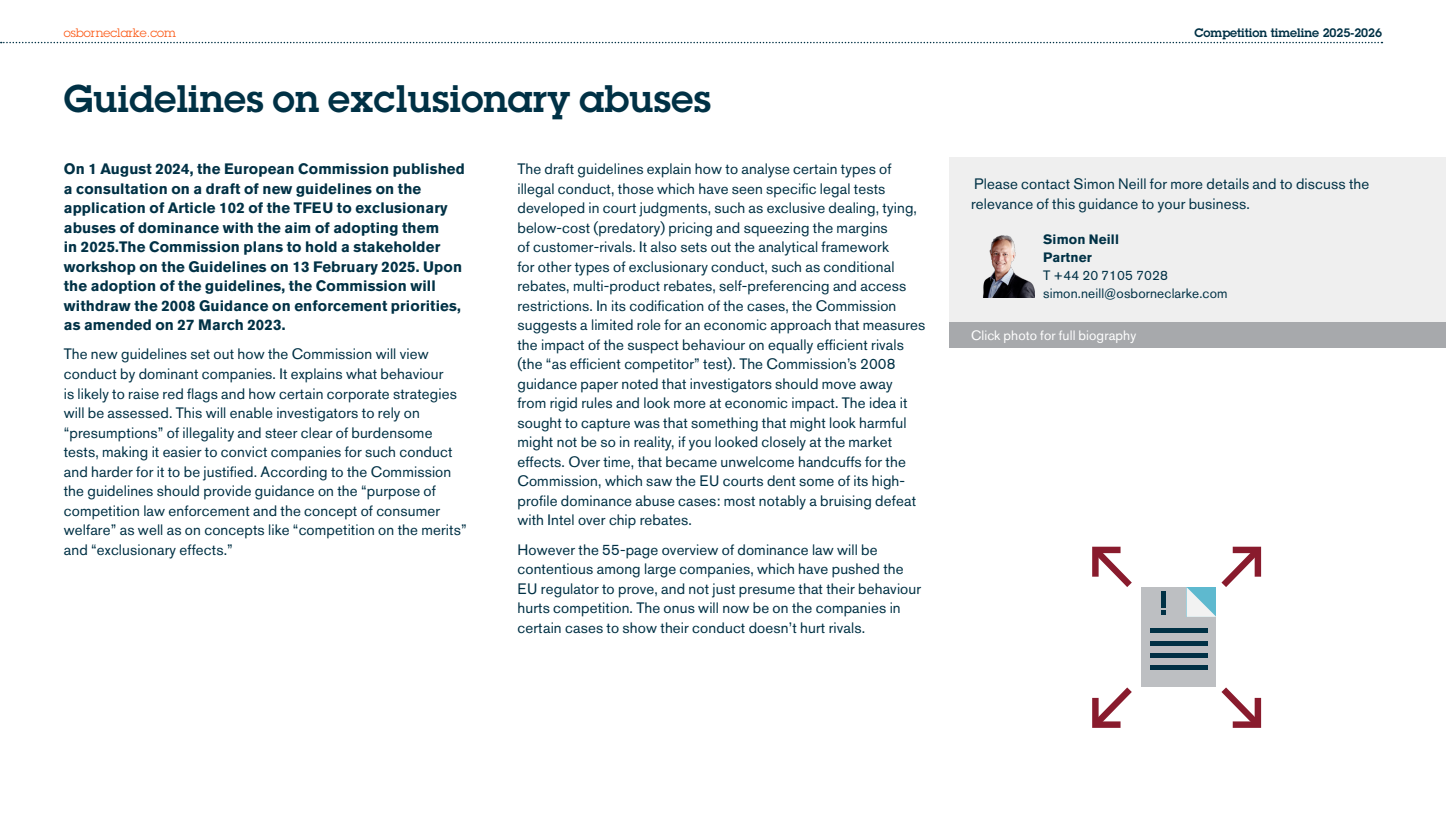
<style>
.page{position:relative;width:1446px;height:813px;background:#fff}
.page>*{position:absolute;margin:0;border:0;box-sizing:border-box;transform-origin:0 0}
.t1{font:600 37.5px "ITC Lubalinfor OC";letter-spacing:.01em;color:#003145}
.t2{font:15px/19.5px "Akzidenz Grotesk BE";letter-spacing:.01em;color:#003145}
.t3{font:700 15px/19.5px "Akzidenz Grotesk BE";letter-spacing:.01em;color:#003145}
.t4{font:13.5px/18px "Akzidenz Grotesk BE";letter-spacing:.01em;color:#003145}
.t5{font:13.5px "Akzidenz Grotesk BE";letter-spacing:.01em;color:#fff}
.t6{font:700 13.5px/18px "Akzidenz Grotesk BE";letter-spacing:.01em;color:#003145}
.t7{font:600 12px "ITC Lubalinfor OC";color:#003145}
.t8{font:12px "ITC Lubalinfor OC";color:#fb5a17}
</style>
<div class="page">
<div style="left:950px;top:157px;width:496px;height:165px;background:#efefef"></div>
<svg style="left:1px;top:42px;width:1381px;height:1px"></svg>
<img style="left:983px;top:235px;width:51px;height:62px">
<div style="left:1141px;top:586px;width:75px;height:100px;background:#bdbfc2"></div>
<div style="left:1150px;top:640px;width:58px;height:5px;background:#003145"></div>
<hr style="left:1150px;top:653px;width:58px;height:4px;background:#003145">
<hr style="left:1150px;top:665px;width:58px;height:4px;background:#003145">
<hr style="left:1150px;top:628px;width:58px;height:4px;background:#003145">
<svg style="left:1092px;top:546px;width:40px;height:40px"></svg>
<svg style="left:1092px;top:687px;width:40px;height:40px"></svg>
<svg style="left:1186px;top:546px;width:75px;height:70px"></svg>
<svg style="left:1221px;top:687px;width:40px;height:40px"></svg>
<hr style="left:1161px;top:591px;width:4px;height:16px;background:#003145">
<svg style="left:1161px;top:610px;width:4px;height:5px"></svg>
<div style="left:950px;top:322px;width:496px;height:26px;background:#a7a9ac"></div>
<p class="t8" style="left:64px;top:25px;width:114px">osborneclarke.com</p>
<p class="t7" style="left:1194px;top:25px;width:189px">Competition timeline 2025-2026</p>
<h1 class="t1" style="left:64px;top:74px;width:649px">Guidelines on exclusionary abuses</h1>
<p class="t3" style="left:64px;top:159px;width:402px">On 1 August 2024, the European Commission published a consultation on a draft of new guidelines on the application of Article 102 of the TFEU to exclusionary abuses of dominance with the aim of adopting them<br>in 2025.The Commission plans to hold a stakeholder workshop on the Guidelines on 13 February 2025. Upon the adoption of the guidelines, the Commission will withdraw the 2008 Guidance on enforcement priorities, as amended on 27 March 2023.</p>
<p class="t2" style="left:64px;top:344px;width:404px">The new guidelines set out how the Commission will view conduct by dominant companies. It explains what behaviour<br>is likely to raise red flags and how certain corporate strategies will be assessed. This will enable investigators to rely on “presumptions” of illegality and steer clear of burdensome tests, making it easier to convict companies for such conduct and harder for it to be justified. According to the Commission the guidelines should provide guidance on the “purpose of competition law enforcement and the concept of consumer welfare” as well as on concepts like “competition on the merits” and “exclusionary effects.”</p>
<p class="t2" style="left:517px;top:159px;width:409px">The draft guidelines explain how to analyse certain types of illegal conduct, those which have seen specific legal tests developed in court judgments, such as exclusive dealing, tying, below-cost (predatory) pricing and squeezing the margins<br>of customer-rivals. It also sets out the analytical framework<br>for other types of exclusionary conduct, such as conditional rebates, multi-product rebates, self-preferencing and access restrictions. In its codification of the cases, the Commission suggests a limited role for an economic approach that measures the impact of the suspect behaviour on equally efficient rivals (the “as efficient competitor” test). The Commission’s 2008 guidance paper noted that investigators should move away<br>from rigid rules and look more at economic impact. The idea it sought to capture was that something that might look harmful might not be so in reality, if you looked closely at the market effects. Over time, that became unwelcome handcuffs for the Commission, which saw the EU courts dent some of its high&shy;profile dominance abuse cases: most notably a bruising defeat with Intel over chip rebates.</p>
<p class="t2" style="left:517px;top:539px;width:405px">However the 55-page overview of dominance law will be contentious among large companies, which have pushed the EU regulator to prove, and not just presume that their behaviour hurts competition. The onus will now be on the companies in certain cases to show their conduct doesn’t hurt rivals.</p>
<p class="t2" style="left:971px;top:174px;width:400px">Please contact Simon Neill for more details and to discuss the relevance of this guidance to your business.</p>
<p class="t6" style="left:1043px;top:230px;width:77px">Simon Neill<br>Partner</p>
<p class="t4" style="left:1043px;top:266px;width:186px">T +44 20 7105 7028 simon.neill@osborneclarke.com</p>
<p class="t5" style="left:971px;top:327px;width:167px">Click photo for full biography</p>
</div>
